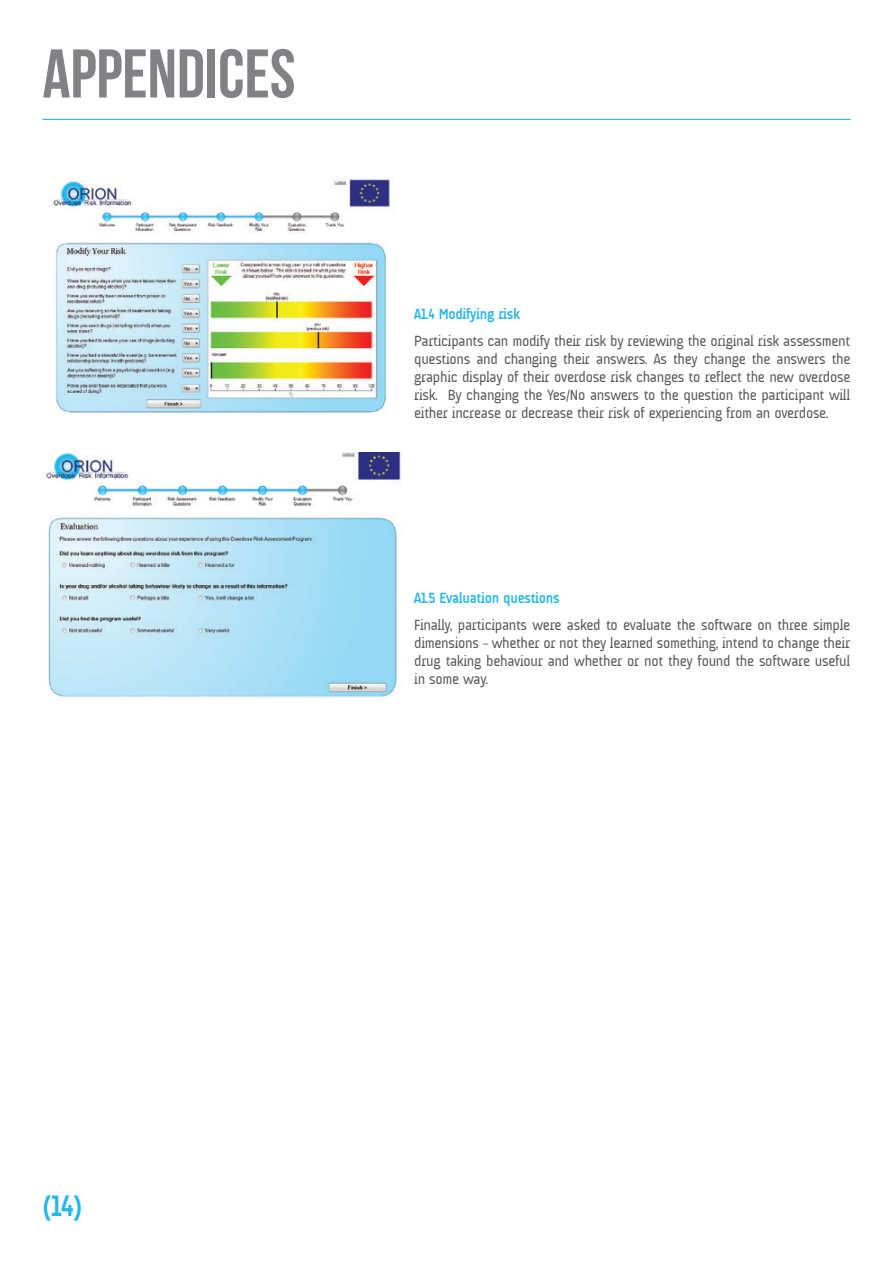
<style>
.page{position:relative;width:893px;height:1263px;background:#fff}
.page>*{position:absolute;margin:0;border:0;box-sizing:border-box;transform-origin:0 0}
.t1{font:68.7px "Bebas Neue";color:#808285}
.t2{font:700 30px "A Udimat";color:#27b6e9}
.t3{font:15px/18px "A Udimat";letter-spacing:-.02em;color:#57585a;text-align:justify}
.t4{font:700 15px "A Udimat";letter-spacing:-.02em;color:#27b6e9}
</style>
<div class="page">
<hr style="left:43px;top:119px;width:807px;height:1px;background:#00aeef">
<img style="left:50px;top:179px;width:343px;height:234px">
<img style="left:43px;top:452px;width:358px;height:245px">
<h1 class="t1" style="left:43px;top:36px;width:254px">APPENDICES</h1>
<p class="t4" style="left:414px;top:306px;width:107px">A1.4 Modifying risk</p>
<p class="t3" style="left:414px;top:332px;width:438px">Participants can modify their risk by reviewing the original risk assessment questions and changing their answers. As they change the answers the graphic display of their overdose risk changes to reflect the new overdose risk. By changing the Yes/No answers to the question the participant will either increase or decrease their risk of experiencing from an overdose.</p>
<p class="t4" style="left:414px;top:590px;width:147px">A1.5 Evaluation questions</p>
<p class="t3" style="left:414px;top:616px;width:437px">Finally, participants were asked to evaluate the software on three simple dimensions – whether or not they learned something, intend to change their drug taking behaviour and whether or not they found the software useful in some way.</p>
<h2 class="t2" style="left:43px;top:1188px;width:41px">(14)</h2>
</div>
